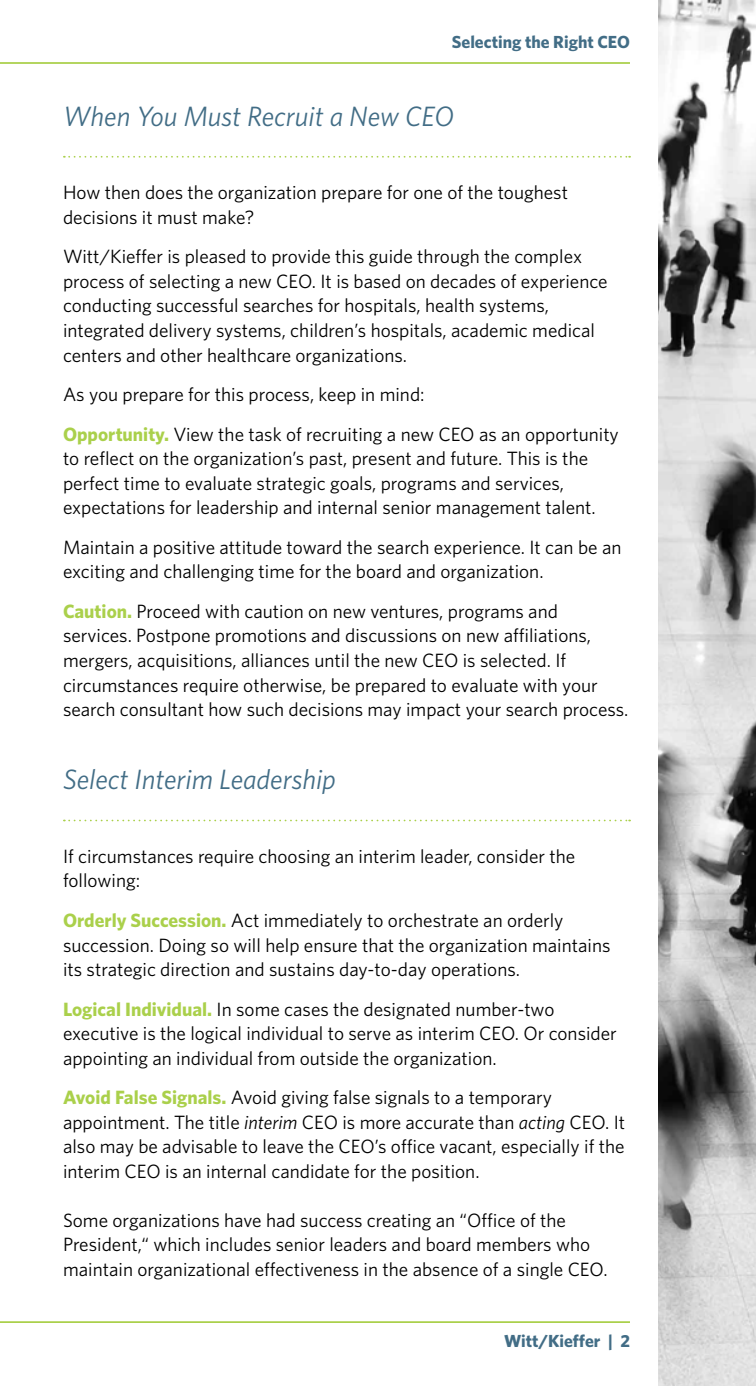
<style>
.page{position:relative;width:756px;height:1386px;background:#fff}
.page>*{position:absolute;margin:0;border:0;box-sizing:border-box;transform-origin:0 0}
.t1{font:italic 28px "Whitney";color:#426d86}
.t2{font:19.25px/24.5px "Whitney";color:#000}
.t3{font:700 17.5px "Whitney";color:#426d86}
.s1{font-weight:700;color:#aad04b}
.s2{font-style:italic}
</style>
<div class="page">
<img style="left:659px;top:0;width:97px;height:1386px">
<hr style="left:0;top:62px;width:630px;height:2px;background:#aad04b">
<hr style="left:0;top:1321px;width:630px;height:2px;background:#aad04b">
<svg style="left:64px;top:156px;width:566px;height:2px"></svg>
<svg style="left:64px;top:820px;width:566px;height:1px"></svg>
<p class="t3" style="left:452px;top:30px;width:180px">Selecting the Right CEO</p>
<h1 class="t1" style="left:63px;top:98px;width:392px">When You Must Recruit a New CEO</h1>
<p class="t2" style="left:63px;top:180px;width:507px">How then does the organization prepare for one of the toughest decisions it must make?</p>
<p class="t2" style="left:63px;top:244px;width:546px">Witt/Kieffer is pleased to provide this guide through the complex process of selecting a new CEO. It is based on decades of experience conducting successful searches for hospitals, health systems, integrated delivery systems, children’s hospitals, academic medical centers and other healthcare organizations.</p>
<p class="t2" style="left:63px;top:374px;width:557px;line-height:39.6px">As you prepare for this process, keep in mind:<br><span class="s1">Opportunity.</span> View the task of recruiting a new CEO as an opportunity</p>
<p class="t2" style="left:63px;top:446px;width:534px">to reflect on the organization’s past, present and future. This is the perfect time to evaluate strategic goals, programs and services, expectations for leadership and internal senior management talent.</p>
<p class="t2" style="left:63px;top:534px;width:560px">Maintain a positive attitude toward the search experience. It can be an exciting and challenging time for the board and organization.</p>
<p class="t2" style="left:63px;top:599px;width:567px"><span class="s1">Caution.</span> Proceed with caution on new ventures, programs and services. Postpone promotions and discussions on new affiliations, mergers, acquisitions, alliances until the new CEO is selected. If circumstances require otherwise, be prepared to evaluate with your search consultant how such decisions may impact your search process.</p>
<h1 class="t1" style="left:63px;top:761px;width:274px">Select Interim Leadership</h1>
<p class="t2" style="left:63px;top:844px;width:514px">If circumstances require choosing an interim leader, consider the following:</p>
<p class="t2" style="left:63px;top:908px;width:549px"><span class="s1">Orderly Succession.</span> Act immediately to orchestrate an orderly succession. Doing so will help ensure that the organization maintains its strategic direction and sustains day-to-day operations.</p>
<p class="t2" style="left:63px;top:996px;width:555px"><span class="s1">Logical Individual.</span> In some cases the designated number-two executive is the logical individual to serve as interim CEO. Or consider appointing an individual from outside the organization.</p>
<p class="t2" style="left:63px;top:1085px;width:564px"><span class="s1">Avoid False Signals.</span> Avoid giving false signals to a temporary appointment. The title <span class="s2">interim</span> CEO is more accurate than <span class="s2">acting</span> CEO. It also may be advisable to leave the CEO’s office vacant, especially if the interim CEO is an internal candidate for the position.</p>
<p class="t2" style="left:63px;top:1207px;width:546px">Some organizations have had success creating an “Office of the<br>President,“ which includes senior leaders and board members who maintain organizational effectiveness in the absence of a single CEO.</p>
<p class="t3" style="left:504px;top:1330px;width:127px">Witt/Kieffer | 2</p>
</div>
